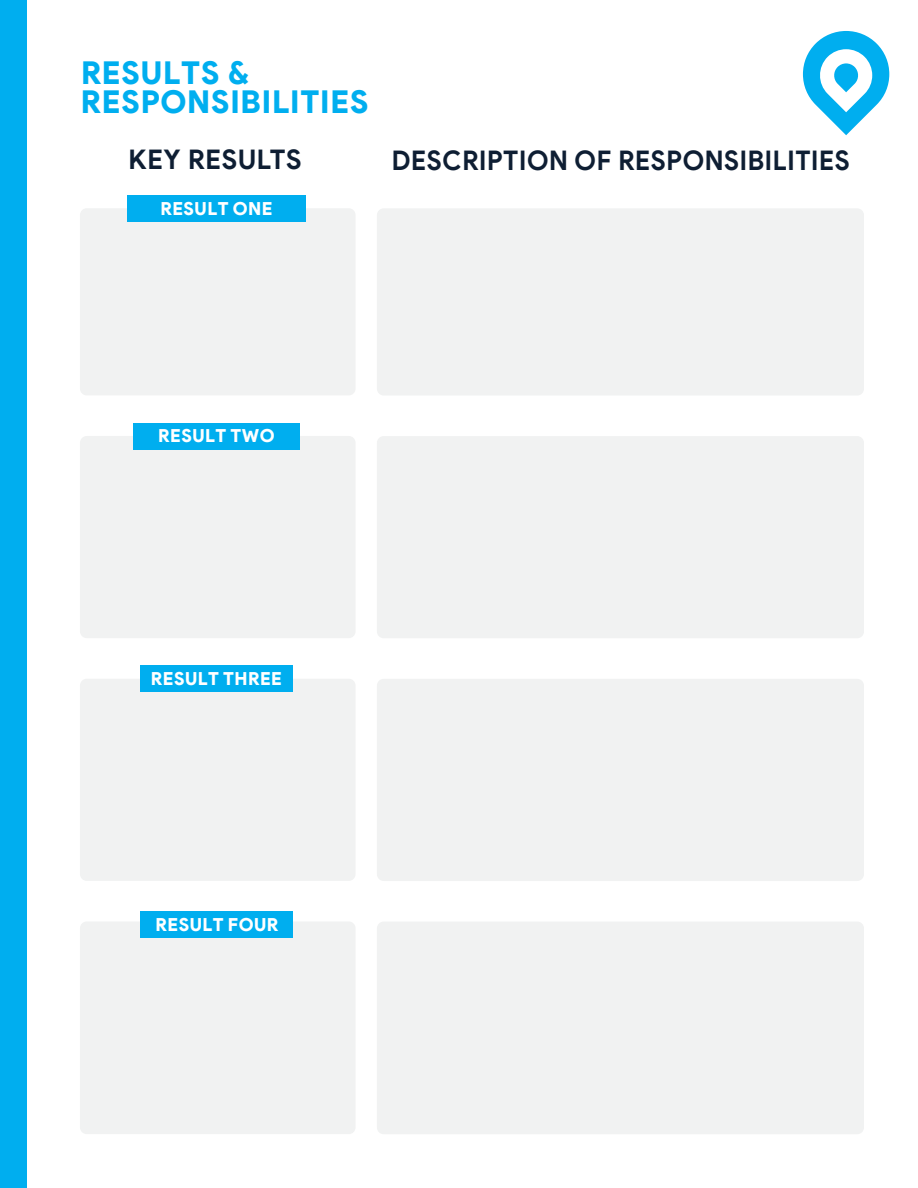
<style>
.page{position:relative;width:918px;height:1188px;background:#fff}
.page>*{position:absolute;margin:0;border:0;box-sizing:border-box;transform-origin:0 0}
.t1{font:900 31.5px/28.8px "Product Sans";letter-spacing:.025em;color:#00aeef}
.t2{font:700 27px "Product Sans";letter-spacing:.025em;color:#0e1e33}
.t3{font:900 18px "Product Sans";letter-spacing:.025em;color:#fff}
</style>
<div class="page">
<div style="left:80px;top:921px;width:276px;height:213px;background:#f1f2f2;border-radius:7px"></div>
<div style="left:140px;top:911px;width:153px;height:27px;background:#00aeef"></div>
<div style="left:80px;top:208px;width:276px;height:187px;background:#f1f2f2;border-radius:7px"></div>
<div style="left:80px;top:436px;width:276px;height:202px;background:#f1f2f2;border-radius:7px"></div>
<div style="left:80px;top:679px;width:276px;height:202px;background:#f1f2f2;border-radius:7px"></div>
<div style="left:377px;top:208px;width:487px;height:188px;background:#f1f2f2;border-radius:7px"></div>
<div style="left:377px;top:436px;width:487px;height:202px;background:#f1f2f2;border-radius:7px"></div>
<div style="left:377px;top:679px;width:487px;height:202px;background:#f1f2f2;border-radius:7px"></div>
<div style="left:377px;top:922px;width:487px;height:212px;background:#f1f2f2;border-radius:7px"></div>
<div style="left:0;top:0;width:27px;height:1188px;background:#00aeef"></div>
<div style="left:127px;top:195px;width:179px;height:26px;background:#00aeef"></div>
<div style="left:133px;top:423px;width:167px;height:26px;background:#00aeef"></div>
<svg style="left:803px;top:31px;width:86px;height:104px"></svg>
<div style="left:140px;top:666px;width:153px;height:26px;background:#00aeef"></div>
<h1 class="t1" style="left:81px;top:59px;width:289px">RESULTS &amp;<br>RESPONSIBILITIES</h1>
<h2 class="t2" style="left:129px;top:143px;width:175px">KEY RESULTS</h2>
<h2 class="t2" style="left:392px;top:144px;width:460px">DESCRIPTION OF RESPONSIBILITIES</h2>
<p class="t3" style="left:160px;top:197px;width:114px">RESULT ONE</p>
<p class="t3" style="left:158px;top:425px;width:118px">RESULT TWO</p>
<p class="t3" style="left:151px;top:668px;width:133px">RESULT THREE</p>
<p class="t3" style="left:156px;top:914px;width:124px">RESULT FOUR</p>
</div>
